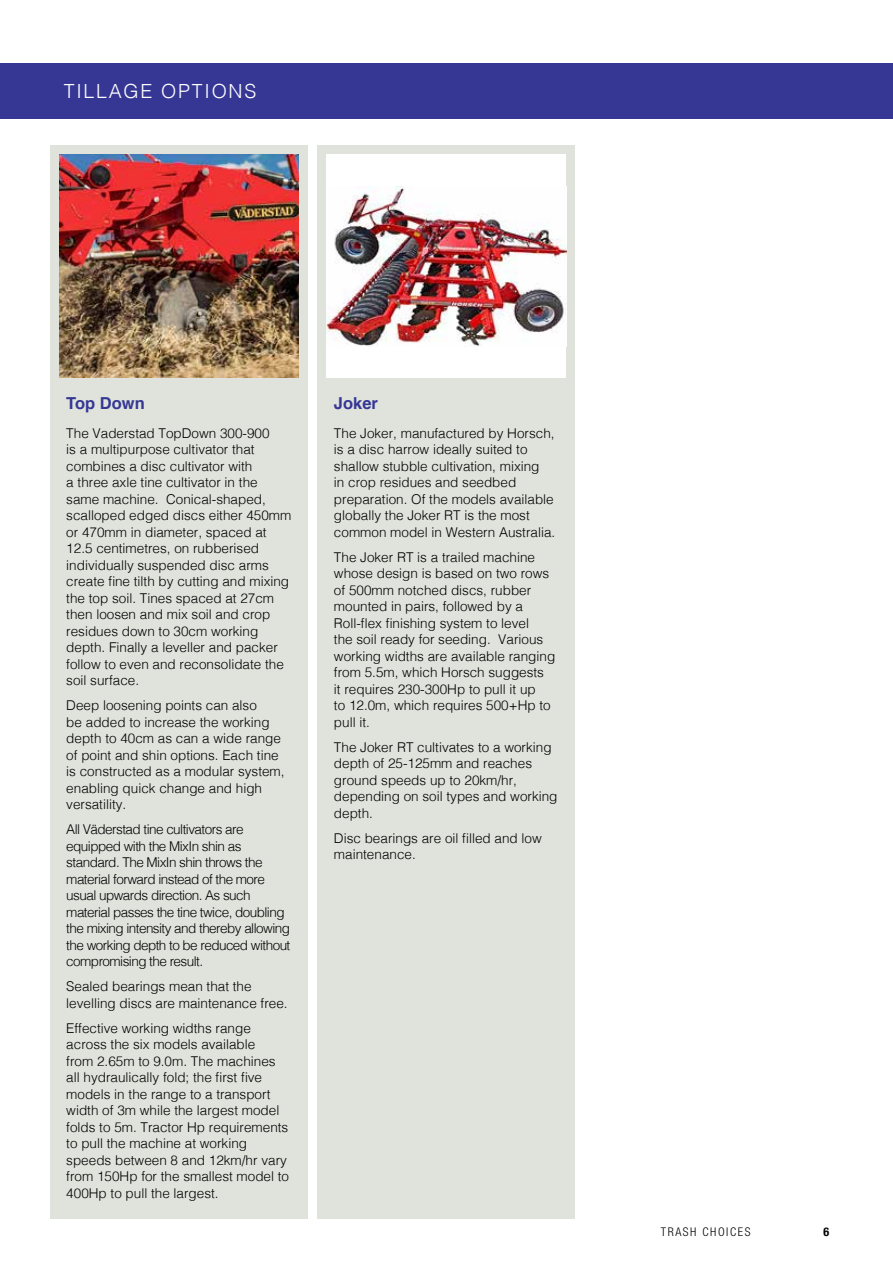
<style>
.page{position:relative;width:893px;height:1263px;background:#fff}
.page>*{position:absolute;margin:0;border:0;box-sizing:border-box;transform-origin:0 0}
.t1{font:300 19.5px "Helvetica";letter-spacing:.09em;color:#fff}
.t2{font:700 16.5px "Helvetica";color:#363795}
.t3{font:300 13.5px/16.5px "Helvetica";color:#000}
.t4{font:300 13.5px/16.5px "Helvetica";letter-spacing:-.04em;color:#000}
.t5{font:300 condensed 12px "Helvetica Neue";letter-spacing:.13em;color:#000}
.t6{font:700 condensed 12px "Helvetica Neue";color:#000}
</style>
<div class="page">
<div style="left:50px;top:145px;width:258px;height:1073px;background:#dfe3db"></div>
<div style="left:318px;top:145px;width:257px;height:1073px;background:#dfe3db"></div>
<div style="left:0;top:64px;width:893px;height:55px;background:#363795"></div>
<img style="left:59px;top:155px;width:239px;height:223px">
<div style="left:327px;top:155px;width:239px;height:223px;background:#fff"></div>
<img style="left:327px;top:186px;width:239px;height:160px">
<h1 class="t1" style="left:64px;top:75px;width:194px">TILLAGE OPTIONS</h1>
<p class="t2" style="left:66px;top:389px;width:80px">Top Down</p>
<p class="t3" style="left:66px;top:424px;width:227px">The Vaderstad TopDown 300-900<br>is a multipurpose cultivator that combines a disc cultivator with<br>a three axle tine cultivator in the same machine. Conical-shaped, scalloped edged discs either 450mm or 470mm in diameter, spaced at<br>12.5 centimetres, on rubberised individually suspended disc arms create fine tilth by cutting and mixing the top soil. Tines spaced at 27cm then loosen and mix soil and crop residues down to 30cm working depth. Finally a leveller and packer follow to even and reconsolidate the soil surface.</p>
<p class="t3" style="left:66px;top:696px;width:220px">Deep loosening points can also<br>be added to increase the working depth to 40cm as can a wide range of point and shin options. Each tine is constructed as a modular system, enabling quick change and high versatility.</p>
<p class="t4" style="left:66px;top:820px;width:226px">All Väderstad tine cultivators are equipped with the MixIn shin as standard. The MixIn shin throws the material forward instead of the more usual upwards direction. As such material passes the tine twice, doubling the mixing intensity and thereby allowing the working depth to be reduced without compromising the result.</p>
<p class="t3" style="left:66px;top:977px;width:223px">Sealed bearings mean that the levelling discs are maintenance free.</p>
<p class="t3" style="left:66px;top:1019px;width:224px">Effective working widths range across the six models available<br>from 2.65m to 9.0m. The machines all hydraulically fold; the first five models in the range to a transport width of 3m while the largest model folds to 5m. Tractor Hp requirements to pull the machine at working speeds between 8 and 12km/hr vary from 150Hp for the smallest model to<br>400Hp to pull the largest.</p>
<p class="t2" style="left:334px;top:389px;width:46px">Joker</p>
<p class="t3" style="left:334px;top:424px;width:223px">The Joker, manufactured by Horsch, is a disc harrow ideally suited to shallow stubble cultivation, mixing<br>in crop residues and seedbed preparation. Of the models available globally the Joker RT is the most common model in Western Australia.</p>
<p class="t3" style="left:334px;top:548px;width:223px">The Joker RT is a trailed machine whose design is based on two rows of 500mm notched discs, rubber mounted in pairs, followed by a<br>Roll-flex finishing system to level<br>the soil ready for seeding. Various working widths are available ranging from 5.5m, which Horsch suggests<br>it requires 230-300Hp to pull it up<br>to 12.0m, which requires 500+Hp to pull it.</p>
<p class="t3" style="left:334px;top:738px;width:225px">The Joker RT cultivates to a working depth of 25-125mm and reaches ground speeds up to 20km/hr, depending on soil types and working depth.</p>
<p class="t3" style="left:334px;top:829px;width:209px">Disc bearings are oil filled and low maintenance.</p>
<p class="t5" style="left:661px;top:1225px;width:91px">TRASH CHOICES</p>
<p class="t6" style="left:823px;top:1224px;width:7px">6</p>
</div>
